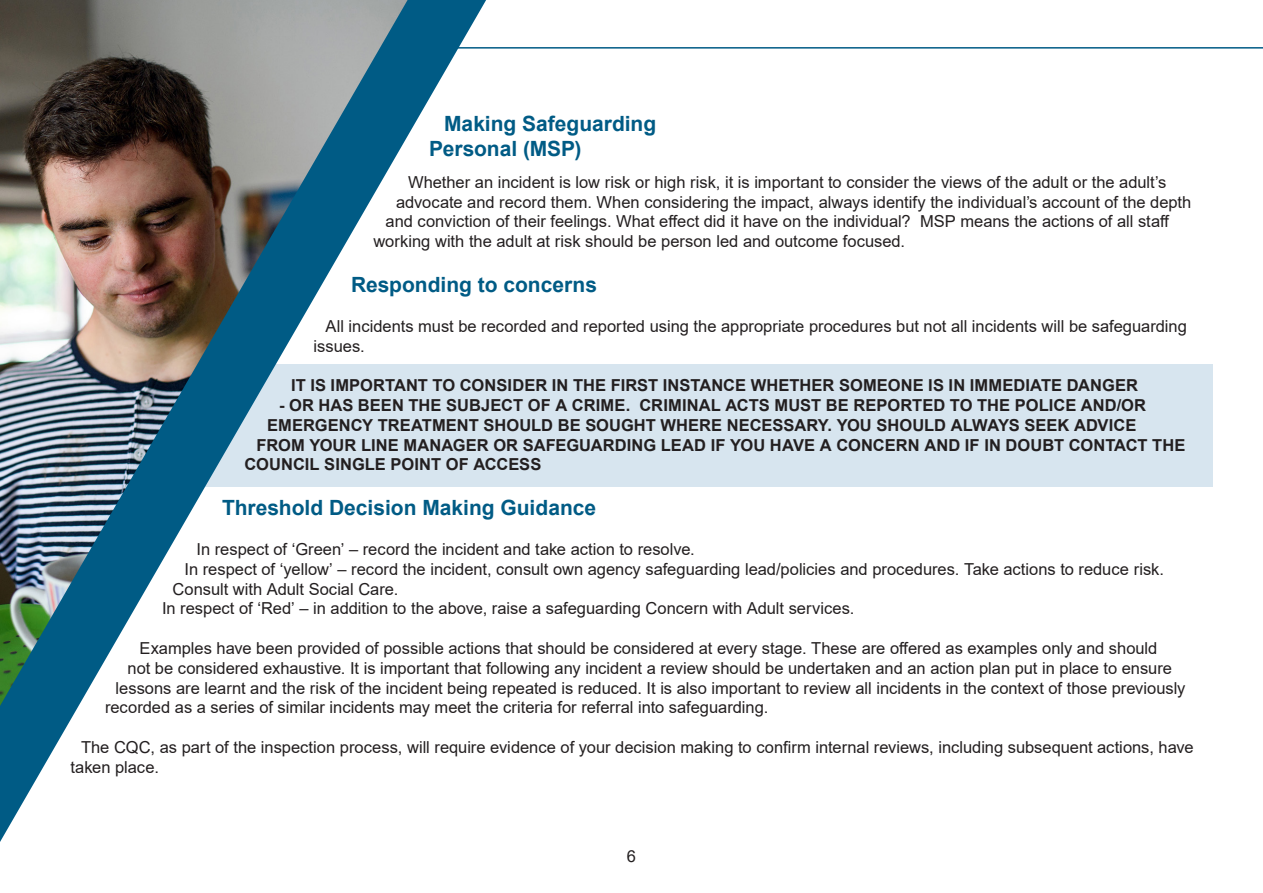
<style>
.page{position:relative;width:1263px;height:893px;background:#fff}
.page>*{position:absolute;margin:0;border:0;box-sizing:border-box;transform-origin:0 0}
.Sub_Header_1{font:700 21px "Arial";color:#005b85}
.Sub_Header_1-2{font:16.5px/19.8px "Arial";color:#231f20}
.Sub_Header_1-3{font:700 16.5px "Arial";letter-spacing:.005em;color:#231f20}
</style>
<div class="page">
<hr style="left:0;top:47px;width:1263px;height:2px;background:#005b85">
<div style="left:47px;top:365px;width:1166px;height:122px;background:#d7e5ef"></div>
<img style="left:0;top:0;width:486px;height:842px">
<p class="Sub_Header_1" style="left:444px;top:109px;width:214px">Making Safeguarding</p>
<p class="Sub_Header_1" style="left:429px;top:134px;width:154px">Personal (MSP)</p>
<p class="Sub_Header_1-2" style="left:408px;top:172px;width:760px">Whether an incident is low risk or high risk, it is important to consider the views of the adult or the adult’s</p>
<p class="Sub_Header_1-2" style="left:396px;top:192px;width:797px">advocate and record them. When considering the impact, always identify the individual’s account of the depth</p>
<p class="Sub_Header_1-2" style="left:386px;top:212px;width:785px">and conviction of their feelings. What effect did it have on the individual? MSP means the actions of all staff</p>
<p class="Sub_Header_1-2" style="left:374px;top:231px;width:533px">working with the adult at risk should be person led and outcome focused.</p>
<p class="Sub_Header_1" style="left:351px;top:270px;width:248px">Responding to concerns</p>
<p class="Sub_Header_1-2" style="left:314px;top:316px;width:875px;text-indent:12px">All incidents must be recorded and reported using the appropriate procedures but not all incidents will be safeguarding issues.</p>
<p class="Sub_Header_1-3" style="left:291px;top:374px;width:848px">IT IS IMPORTANT TO CONSIDER IN THE FIRST INSTANCE WHETHER SOMEONE IS IN IMMEDIATE DANGER</p>
<p class="Sub_Header_1-3" style="left:279px;top:394px;width:868px">- OR HAS BEEN THE SUBJECT OF A CRIME. CRIMINAL ACTS MUST BE REPORTED TO THE POLICE AND/OR</p>
<p class="Sub_Header_1-3" style="left:267px;top:413px;width:871px">EMERGENCY TREATMENT SHOULD BE SOUGHT WHERE NECESSARY. YOU SHOULD ALWAYS SEEK ADVICE</p>
<p class="Sub_Header_1-3" style="left:256px;top:433px;width:930px">FROM YOUR LINE MANAGER OR SAFEGUARDING LEAD IF YOU HAVE A CONCERN AND IF IN DOUBT CONTACT THE</p>
<p class="Sub_Header_1-3" style="left:244px;top:453px;width:298px">COUNCIL SINGLE POINT OF ACCESS</p>
<p class="Sub_Header_1" style="left:222px;top:493px;width:376px">Threshold Decision Making Guidance</p>
<p class="Sub_Header_1-2" style="left:196px;top:539px;width:500px">In respect of ‘Green’ – record the incident and take action to resolve.</p>
<p class="Sub_Header_1-2" style="left:172px;top:559px;width:993px;text-indent:12px">In respect of ‘yellow’ – record the incident, consult own agency safeguarding lead/policies and procedures. Take actions to reduce risk.<br>Consult with Adult Social Care.</p>
<p class="Sub_Header_1-2" style="left:162px;top:599px;width:694px">In respect of ‘Red’ – in addition to the above, raise a safeguarding Concern with Adult services.</p>
<p class="Sub_Header_1-2" style="left:140px;top:638px;width:1019px">Examples have been provided of possible actions that should be considered at every stage. These are offered as examples only and should</p>
<p class="Sub_Header_1-2" style="left:128px;top:658px;width:1046px">not be considered exhaustive. It is important that following any incident a review should be undertaken and an action plan put in place to ensure</p>
<p class="Sub_Header_1-2" style="left:116px;top:678px;width:1071px">lessons are learnt and the risk of the incident being repeated is reduced. It is also important to review all incidents in the context of those previously</p>
<p class="Sub_Header_1-2" style="left:105px;top:698px;width:665px">recorded as a series of similar incidents may meet the criteria for referral into safeguarding.</p>
<p class="Sub_Header_1-2" style="left:70px;top:737px;width:1125px;text-indent:10px">The CQC, as part of the inspection process, will require evidence of your decision making to confirm internal reviews, including subsequent actions, have taken place.</p>
<p class="Sub_Header_1-2" style="left:627px;top:846px;width:11px">6</p>
</div>
